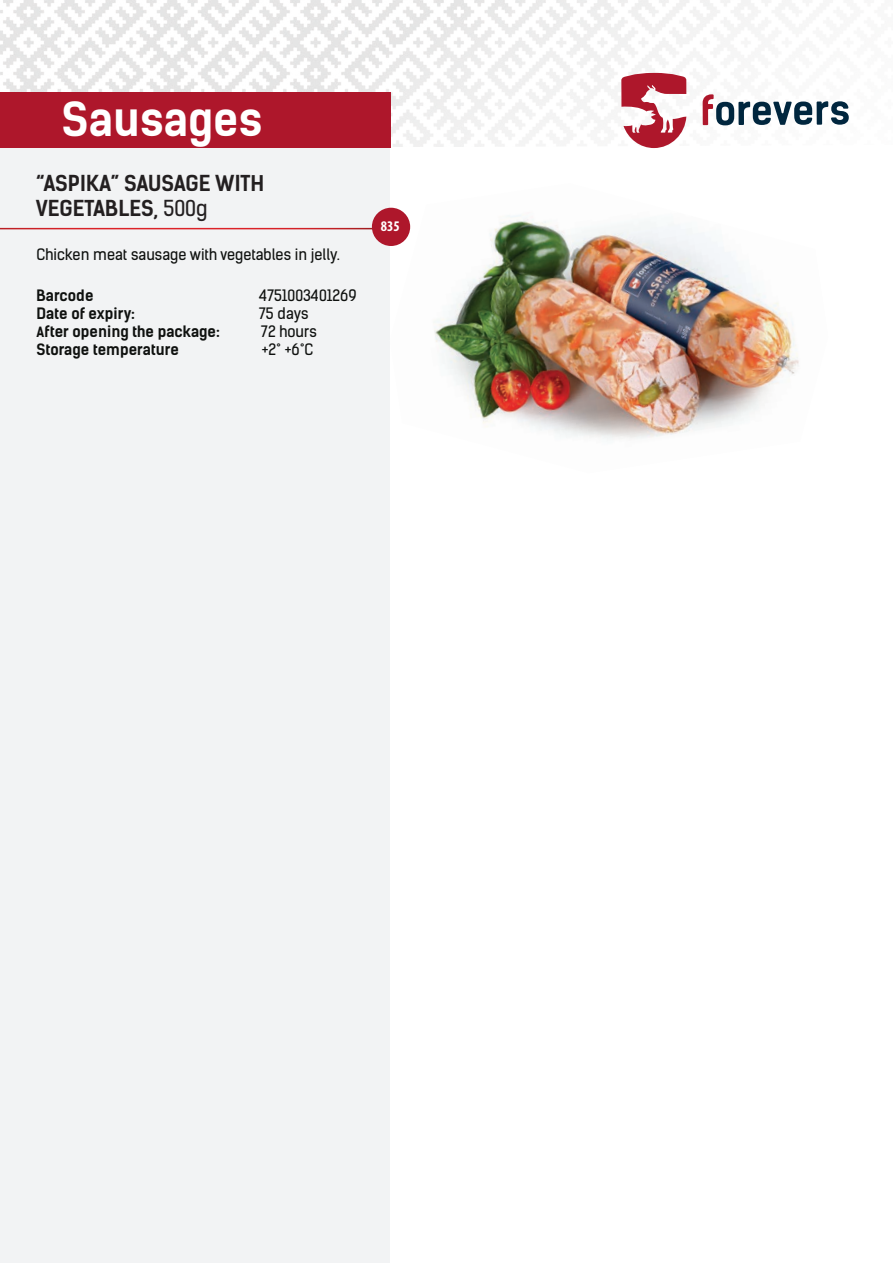
<style>
.page{position:relative;width:893px;height:1263px;background:#fff}
.page>*{position:absolute;margin:0;border:0;box-sizing:border-box;transform-origin:0 0}
.t1{font:700 45px "Kelson Sans";color:#fff}
.t2{font:700 21px/25.2px "Kelson Sans";color:#231f20}
.t3{font:15px "Kelson Sans";color:#0f110f}
.t4{font:700 15px "Kelson Sans";color:#0f110f}
.t5{font:700 condensed 14.7px "Myriad Pro";color:#fff}
.s1{font-weight:400}
.s2{font-size:13.5px}
</style>
<div class="page">
<div style="left:0;top:140px;width:390px;height:1123px;background:#f2f3f4"></div>
<img style="left:0;top:0;width:804px;height:149px">
<div style="left:0;top:92px;width:390px;height:56px;background:#ae172b"></div>
<svg style="left:703px;top:94px;width:146px;height:31px"></svg>
<svg style="left:621px;top:73px;width:65px;height:75px"></svg>
<hr style="left:0;top:228px;width:387px;height:1px;background:#fff">
<div style="left:372px;top:208px;width:38px;height:38px;background:#ae172b;border-radius:50%"></div>
<img style="left:390px;top:207px;width:409px;height:233px">
<h1 class="t1" style="left:62px;top:91px;width:202px">Sausages</h1>
<h2 class="t2" style="left:36px;top:171px;width:230px">“ASPIKA” SAUSAGE WITH<br>VEGETABLES, <span class="s1">500g</span></h2>
<p class="t3" style="left:37px;top:245px;width:305px">Chicken meat sausage with vegetables in jelly.</p>
<p class="t4" style="left:37px;top:286px;width:58px">Barcode</p>
<p class="t3" style="left:259px;top:286px;width:99px">4751003401269</p>
<p class="t4" style="left:37px;top:304px;width:100px">Date of expiry:</p>
<p class="t3" style="left:259px;top:304px;width:51px">75 days</p>
<p class="t4" style="left:37px;top:322px;width:185px"><span class="s2">A</span>fter opening the package:</p>
<p class="t3" style="left:261px;top:322px;width:57px">72 hours</p>
<p class="t4" style="left:37px;top:340px;width:144px">Storage temperature</p>
<p class="t3" style="left:262px;top:340px;width:53px">+2˚ +6˚C</p>
<p class="t5" style="left:381px;top:217px;width:20px">835</p>
</div>
